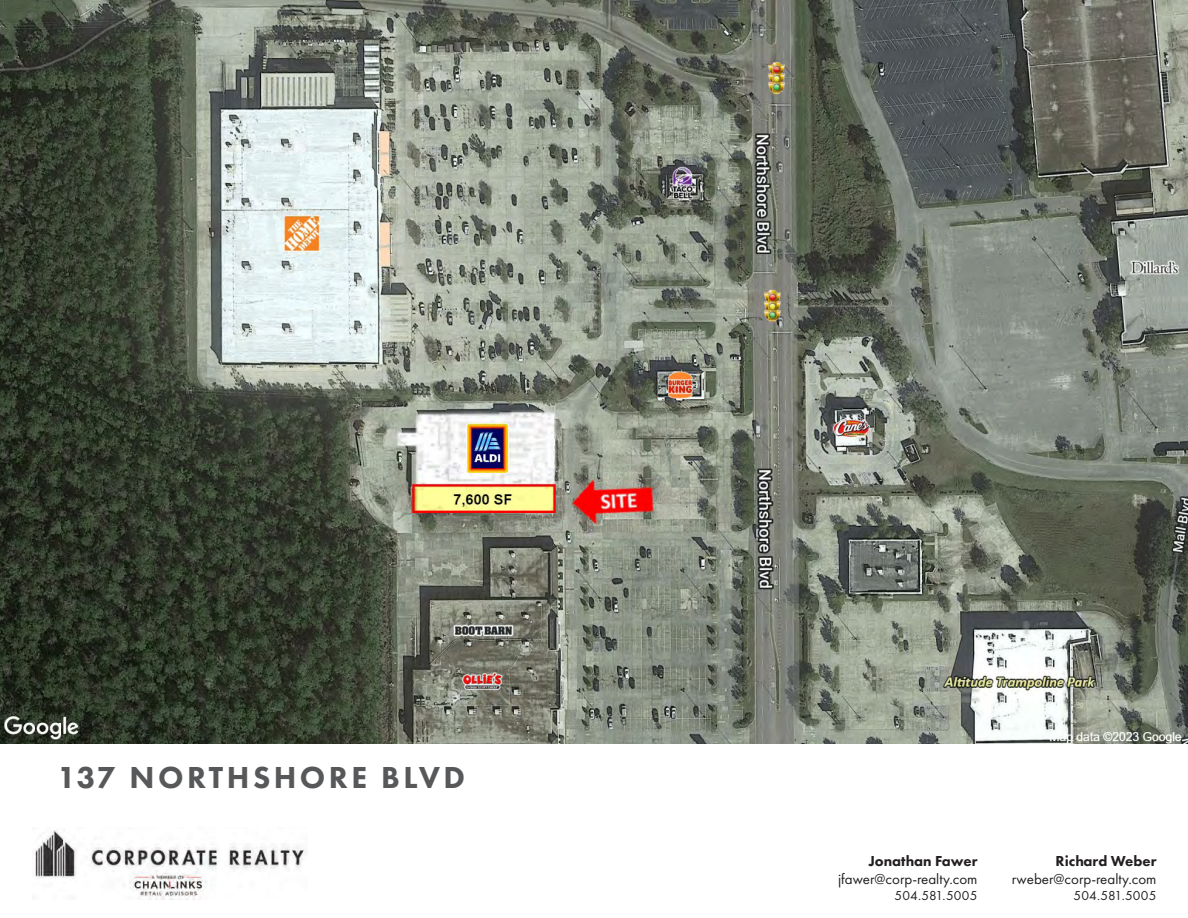
<style>
.page{position:relative;width:1188px;height:918px;background:#fff}
.page>*{position:absolute;margin:0;border:0;box-sizing:border-box;transform-origin:0 0}
.t1{font:800 31.5px "Futura PT";letter-spacing:.11em;color:#57585a}
.t2{font:15px "Futura PT";color:#231f20}
.t3{font:800 15px "Futura PT";color:#231f20}
.t4{font:13.5px "Futura PT";letter-spacing:.02em;color:#231f20}
</style>
<div class="page">
<img style="left:35px;top:830px;width:273px;height:70px">
<img style="left:0;top:0;width:1188px;height:743px">
<p class="t1" style="left:58px;top:757px;width:409px">137 NORTHSHORE BLVD</p>
<p class="t3" style="left:869px;top:851px;width:110px">Jonathan Fawer</p>
<p class="t2" style="left:838px;top:870px;width:141px">jfawer@corp-realty.com</p>
<p class="t4" style="left:895px;top:887px;width:84px">504.581.5005</p>
<p class="t3" style="left:1056px;top:851px;width:102px">Richard Weber</p>
<p class="t2" style="left:1012px;top:870px;width:146px">rweber@corp-realty.com</p>
<p class="t4" style="left:1074px;top:887px;width:84px">504.581.5005</p>
</div>
